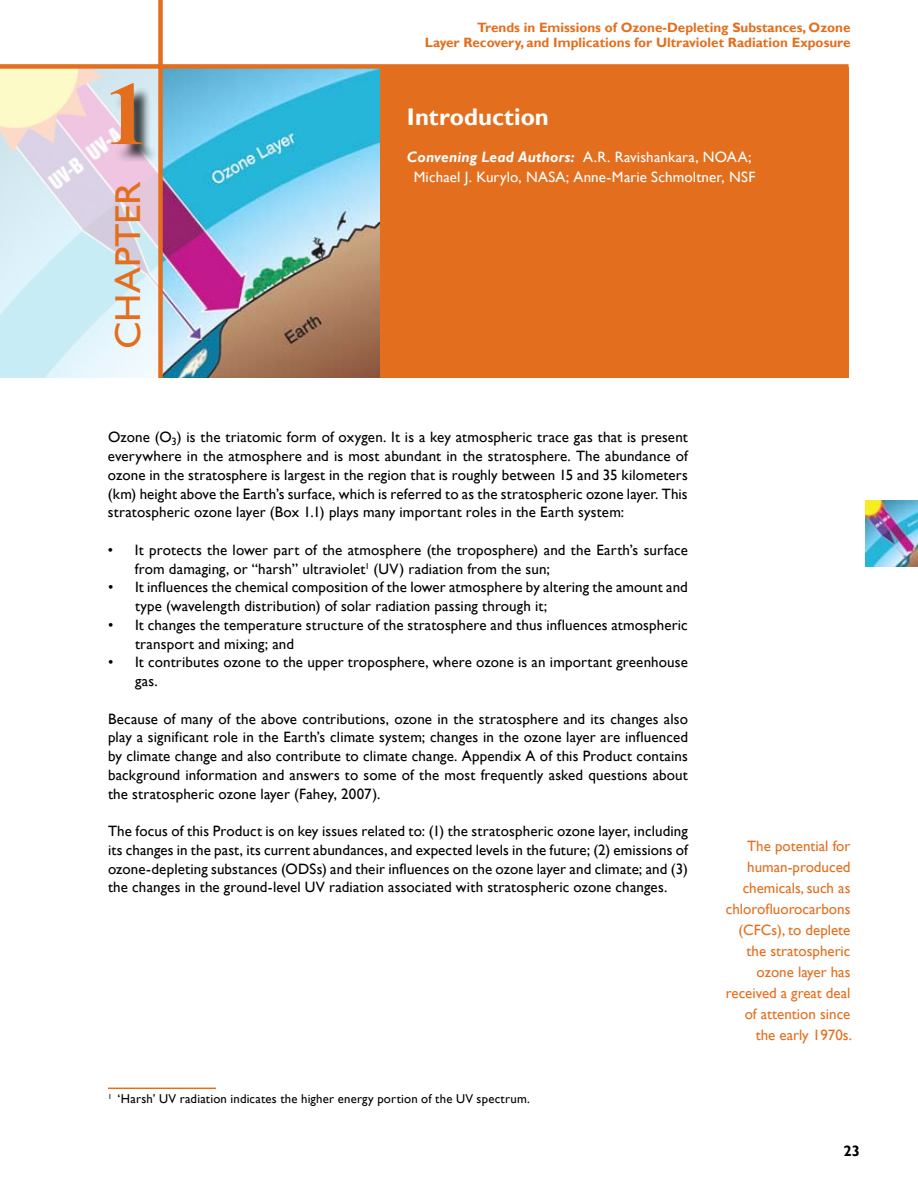
<style>
.page{position:relative;width:918px;height:1188px;background:#fff}
.page>*{position:absolute;margin:0;border:0;box-sizing:border-box;transform-origin:0 0}
.t1{font:700 90px "Times New Roman";color:#e36f1e}
.t2{font:36px "Gill Sans";color:#e36f1e;scale:1.08 1}
.t3{font:700 24px "Gill Sans";color:#fff}
.t4{font:15px/18.8px "Gill Sans";letter-spacing:.01em;color:#000}
.t5{font:15px/21px "Gill Sans";color:#e36f1e;text-align:right}
.t6{font:15px/19.5px "Gill Sans";letter-spacing:.01em;color:#fff;text-align:center}
.t7{font:700 15px "Gill Sans";color:#000}
.t8{font:700 13.5px/15px "Gill Sans";color:#e36f1e;text-align:right}
.t9{font:12.75px "Gill Sans";letter-spacing:.015em;color:#000}
.s1{font-weight:700;font-style:italic}
</style>
<div class="page">
<img style="left:163px;top:69px;width:217px;height:309px">
<div style="left:380px;top:67px;width:469px;height:311px;background:#e36f1e"></div>
<svg style="left:0;top:69px;width:158px;height:309px;background:#dde8ed"></svg>
<div style="left:158px;top:0;width:5px;height:378px;background:#e36f1e"></div>
<div style="left:0;top:64px;width:849px;height:5px;background:#e36f1e"></div>
<div style="left:113px;top:85px;width:298px;height:160px;background:#000;opacity:.75"></div>
<img style="left:865px;top:501px;width:53px;height:65px">
<hr style="left:108px;top:1088px;width:108px;height:1px;background:#e36f1e">
<h1 class="t1" style="left:104px;top:52px;width:46px">1</h1>
<h2 class="t2" style="left:107px;top:349px;width:157px;rotate:-90deg">CHAPTER</h2>
<p class="t8" style="left:425px;top:20px;width:427px">Trends in Emissions of Ozone-Depleting Substances, Ozone<br>Layer Recovery, and Implications for Ultraviolet Radiation Exposure</p>
<h3 class="t3" style="left:407px;top:103px;width:144px">Introduction</h3>
<p class="t6" style="left:407px;top:147px;width:350px"><span class="s1">Convening Lead Authors:</span> A.R. Ravishankara, NOAA;<br>Michael J. Kurylo, NASA; Anne-Marie Schmoltner, NSF</p>
<p class="t4" style="left:108px;top:428px;width:581px;text-align:justify">Ozone (O<sub>3</sub>) is the triatomic form of oxygen. It is a key atmospheric trace gas that is present everywhere in the atmosphere and is most abundant in the stratosphere. The abundance of ozone in the stratosphere is largest in the region that is roughly between 15 and 35 kilometers (km) height above the Earth’s surface, which is referred to as the stratospheric ozone layer. This stratospheric ozone layer (Box 1.1) plays many important roles in the Earth system:</p>
<p class="t4" style="left:135px;top:541px;width:554px;text-indent:-27px">• It protects the lower part of the atmosphere (the troposphere) and the Earth’s surface from damaging, or “harsh” ultraviolet<sup>1</sup> (UV) radiation from the sun;</p>
<p class="t4" style="left:135px;top:578px;width:554px;text-indent:-27px">• It influences the chemical composition of the lower atmosphere by altering the amount and type (wavelength distribution) of solar radiation passing through it;</p>
<p class="t4" style="left:135px;top:616px;width:554px;text-indent:-27px">• It changes the temperature structure of the stratosphere and thus influences atmospheric transport and mixing; and</p>
<p class="t4" style="left:135px;top:653px;width:554px;text-indent:-27px">• It contributes ozone to the upper troposphere, where ozone is an important greenhouse gas.</p>
<p class="t4" style="left:108px;top:709px;width:581px;text-align:justify">Because of many of the above contributions, ozone in the stratosphere and its changes also play a significant role in the Earth’s climate system; changes in the ozone layer are influenced by climate change and also contribute to climate change. Appendix A of this Product contains background information and answers to some of the most frequently asked questions about the stratospheric ozone layer (Fahey, 2007).</p>
<p class="t4" style="left:108px;top:822px;width:581px;text-align:justify">The focus of this Product is on key issues related to: (1) the stratospheric ozone layer, including its changes in the past, its current abundances, and expected levels in the future; (2) emissions of ozone-depleting substances (ODSs) and their influences on the ozone layer and climate; and (3) the changes in the ground-level UV radiation associated with stratospheric ozone changes.</p>
<p class="t9" style="left:108px;top:1092px;width:423px"><sup>1</sup> ‘Harsh’ UV radiation indicates the higher energy portion of the UV spectrum.</p>
<p class="t5" style="left:726px;top:836px;width:128px">The potential for human-produced chemicals, such as chlorofluorocarbons (CFCs), to deplete the stratospheric ozone layer has received a great deal of attention since the early 1970s.</p>
<p class="t7" style="left:843px;top:1142px;width:18px">23</p>
</div>
